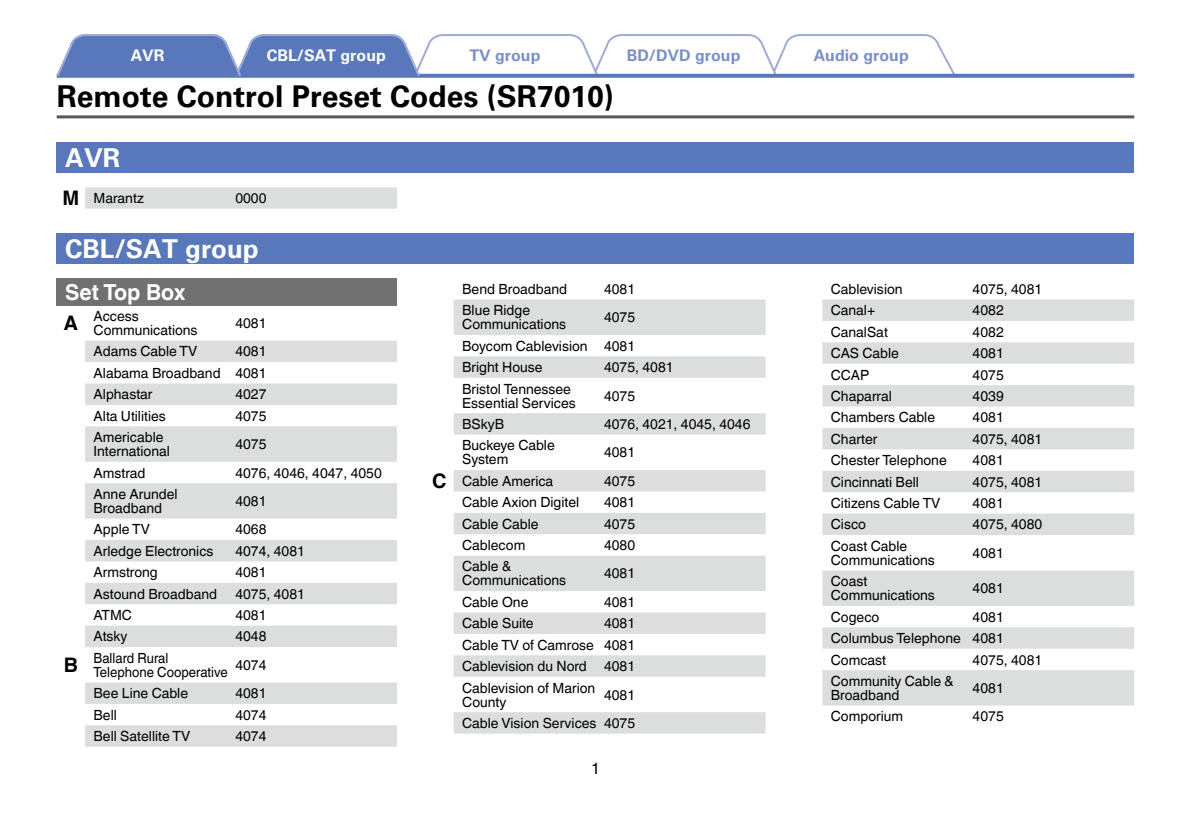
<style>
.page{position:relative;width:1191px;height:840px;background:#fff}
.page>*{position:absolute;margin:0;border:0;box-sizing:border-box;transform-origin:0 0}
.t1{font:700 30px "Univers LTCYR 65";color:#000}
.t2{font:700 26px "Univers LTCYR 65";color:#fff}
.t3{font:700 22px "Helvetica World";color:#fff}
.t4{font:700 20px "Helvetica World";color:#000}
.t5{font:700 16px "Univers LTCYR 65";color:#7c90c8}
.t6{font:700 16px "Univers LTCYR 65";color:#fff}
.t7{font:16px "Helvetica LT Std";color:#000}
.t8{font:14px/14px "Helvetica World";color:#000}
.t9{font:14px/14px "Helvetica World";color:#000;scale:.94 1}
.s1{font-weight:700;font-size:20px}
</style>
<div class="page">
<svg style="left:957px;top:74px;width:177px;height:4px"></svg>
<svg style="left:56px;top:34px;width:901px;height:44px"></svg>
<hr style="left:57px;top:115px;width:1077px;height:3px;background:#595757">
<div style="left:57px;top:278px;width:340px;height:27px;background:#727171"></div>
<svg style="left:85px;top:340px;width:312px;height:406px;fill:#dcdddd"></svg>
<svg style="left:454px;top:299px;width:311px;height:434px"></svg>
<svg style="left:822px;top:299px;width:312px;height:406px;fill:#dcdddd"></svg>
<div style="left:57px;top:232px;width:1077px;height:31px;background:#5878bb"></div>
<div style="left:57px;top:142px;width:1077px;height:31px;background:#5878bb"></div>
<div style="left:85px;top:187px;width:312px;height:21px;background:#dcdddd"></div>
<p class="t6" style="left:131px;top:44px;width:35px">AVR</p>
<p class="t6" style="left:267px;top:44px;width:121px">CBL/SAT group</p>
<h1 class="t1" style="left:57px;top:75px;width:558px">Remote Control Preset Codes (SR7010)</h1>
<p class="t5" style="left:469px;top:44px;width:73px">TV group</p>
<p class="t5" style="left:626px;top:44px;width:115px">BD/DVD group</p>
<p class="t5" style="left:813px;top:44px;width:97px">Audio group</p>
<h2 class="t2" style="left:65px;top:139px;width:56px">AVR</h2>
<p class="t8" style="left:62px;top:191px;width:83px"><span class="s1">M</span> Marantz</p>
<p class="t8" style="left:235px;top:191px;width:33px">0000</p>
<h2 class="t2" style="left:65px;top:230px;width:195px">CBL/SAT group</h2>
<h3 class="t3" style="left:65px;top:279px;width:122px">Set Top Box</h3>
<h3 class="t4" style="left:64px;top:311px;width:16px">A</h3>
<p class="t8" style="left:94px;top:309px;width:106px">Access<br>Communications</p>
<p class="t8" style="left:235px;top:316px;width:33px">4081</p>
<p class="t8" style="left:94px;top:344px;width:105px">Adams Cable TV</p>
<p class="t8" style="left:94px;top:341px;width:174px;line-height:21.4px;text-align:justify;text-indent:142px">4081<br>Alabama Broadband 4081<br>Alphastar</p>
<p class="t8" style="left:235px;top:387px;width:33px">4027</p>
<p class="t8" style="left:94px;top:408px;width:74px">Alta Utilities</p>
<p class="t8" style="left:235px;top:408px;width:33px">4075</p>
<p class="t8" style="left:94px;top:430px;width:78px">Americable<br>International</p>
<p class="t8" style="left:235px;top:437px;width:33px">4075</p>
<p class="t8" style="left:94px;top:465px;width:53px">Amstrad</p>
<p class="t8" style="left:235px;top:465px;width:148px">4076, 4046, 4047, 4050</p>
<p class="t8" style="left:94px;top:487px;width:86px">Anne Arundel<br>Broadband</p>
<p class="t8" style="left:235px;top:494px;width:33px">4081</p>
<p class="t8" style="left:94px;top:522px;width:58px">Apple TV</p>
<p class="t8" style="left:235px;top:522px;width:33px">4068</p>
<p class="t8" style="left:94px;top:543px;width:121px">Arledge Electronics</p>
<p class="t8" style="left:235px;top:543px;width:71px">4074, 4081</p>
<p class="t8" style="left:94px;top:565px;width:66px">Armstrong</p>
<p class="t8" style="left:235px;top:565px;width:33px">4081</p>
<p class="t8" style="left:94px;top:586px;width:125px">Astound Broadband</p>
<p class="t8" style="left:235px;top:586px;width:71px">4075, 4081</p>
<p class="t8" style="left:94px;top:608px;width:40px">ATMC</p>
<p class="t8" style="left:235px;top:608px;width:33px">4081</p>
<p class="t8" style="left:94px;top:629px;width:35px">Atsky</p>
<p class="t8" style="left:235px;top:629px;width:33px">4048</p>
<h3 class="t4" style="left:64px;top:653px;width:16px">B</h3>
<p class="t9" style="left:94px;top:650px;width:144px">Ballard Rural<br>Telephone Cooperative</p>
<p class="t8" style="left:235px;top:657px;width:33px">4074</p>
<p class="t8" style="left:94px;top:686px;width:96px">Bee Line Cable</p>
<p class="t8" style="left:235px;top:686px;width:33px">4081</p>
<p class="t8" style="left:94px;top:707px;width:25px">Bell</p>
<p class="t8" style="left:235px;top:707px;width:33px">4074</p>
<p class="t8" style="left:94px;top:728px;width:98px">Bell Satellite TV</p>
<p class="t8" style="left:235px;top:728px;width:33px">4074</p>
<p class="t8" style="left:462px;top:282px;width:106px">Bend Broadband</p>
<p class="t8" style="left:604px;top:282px;width:33px">4081</p>
<p class="t8" style="left:462px;top:303px;width:106px">Blue Ridge<br>Communications</p>
<p class="t8" style="left:462px;top:303px;width:174px;line-height:28.4px;text-align:right">4075<br>Boycom Cablevision 4081</p>
<p class="t8" style="left:462px;top:360px;width:82px">Bright House</p>
<p class="t8" style="left:604px;top:360px;width:71px">4075, 4081</p>
<p class="t8" style="left:462px;top:381px;width:115px">Bristol Tennessee<br>Essential Services</p>
<p class="t8" style="left:604px;top:388px;width:33px">4075</p>
<p class="t8" style="left:462px;top:417px;width:44px">BSkyB</p>
<p class="t8" style="left:604px;top:417px;width:148px">4076, 4021, 4045, 4046</p>
<p class="t8" style="left:462px;top:438px;width:94px">Buckeye Cable<br>System</p>
<p class="t8" style="left:604px;top:445px;width:33px">4081</p>
<p class="t8" style="left:432px;top:473px;width:122px"><span class="s1">C</span> Cable America</p>
<p class="t8" style="left:604px;top:473px;width:33px">4075</p>
<p class="t8" style="left:462px;top:495px;width:119px">Cable Axion Digitel</p>
<p class="t8" style="left:604px;top:495px;width:33px">4081</p>
<p class="t8" style="left:462px;top:516px;width:78px">Cable Cable</p>
<p class="t8" style="left:604px;top:516px;width:33px">4075</p>
<p class="t8" style="left:462px;top:538px;width:65px">Cablecom</p>
<p class="t8" style="left:604px;top:538px;width:33px">4080</p>
<p class="t8" style="left:462px;top:559px;width:106px">Cable &amp;<br>Communications</p>
<p class="t8" style="left:604px;top:566px;width:33px">4081</p>
<p class="t8" style="left:462px;top:594px;width:68px">Cable One</p>
<p class="t8" style="left:604px;top:594px;width:33px">4081</p>
<p class="t8" style="left:462px;top:616px;width:73px">Cable Suite</p>
<p class="t8" style="left:462px;top:612px;width:174px;line-height:21.4px;text-align:justify;text-indent:142px">4081<br>Cable TV of Camrose 4081<br>Cablevision du Nord 4081<br>Cablevision of Marion</p>
<p class="t8" style="left:462px;top:694px;width:46px">County</p>
<p class="t8" style="left:462px;top:680px;width:174px;line-height:28.4px;text-align:right">4081<br>Cable Vision Services 4075</p>
<p class="t7" style="left:591px;top:758px;width:10px">1</p>
<p class="t8" style="left:831px;top:282px;width:73px">Cablevision</p>
<p class="t8" style="left:972px;top:282px;width:71px">4075, 4081</p>
<p class="t8" style="left:831px;top:303px;width:46px">Canal+</p>
<p class="t8" style="left:972px;top:303px;width:33px">4082</p>
<p class="t8" style="left:831px;top:324px;width:58px">CanalSat</p>
<p class="t8" style="left:972px;top:324px;width:33px">4082</p>
<p class="t8" style="left:831px;top:346px;width:70px">CAS Cable</p>
<p class="t8" style="left:972px;top:346px;width:33px">4081</p>
<p class="t8" style="left:831px;top:367px;width:40px">CCAP</p>
<p class="t8" style="left:972px;top:367px;width:33px">4075</p>
<p class="t8" style="left:831px;top:389px;width:62px">Chaparral</p>
<p class="t8" style="left:972px;top:389px;width:33px">4039</p>
<p class="t8" style="left:831px;top:410px;width:106px">Chambers Cable</p>
<p class="t8" style="left:972px;top:410px;width:33px">4081</p>
<p class="t8" style="left:831px;top:431px;width:48px">Charter</p>
<p class="t8" style="left:972px;top:431px;width:71px">4075, 4081</p>
<p class="t8" style="left:831px;top:453px;width:117px">Chester Telephone</p>
<p class="t8" style="left:972px;top:453px;width:33px">4081</p>
<p class="t8" style="left:831px;top:474px;width:90px">Cincinnati Bell</p>
<p class="t8" style="left:972px;top:474px;width:71px">4075, 4081</p>
<p class="t8" style="left:831px;top:496px;width:111px">Citizens Cable TV</p>
<p class="t8" style="left:972px;top:496px;width:33px">4081</p>
<p class="t8" style="left:831px;top:517px;width:37px">Cisco</p>
<p class="t8" style="left:972px;top:517px;width:71px">4075, 4080</p>
<p class="t8" style="left:831px;top:538px;width:106px">Coast Cable<br>Communications</p>
<p class="t8" style="left:972px;top:545px;width:33px">4081</p>
<p class="t8" style="left:831px;top:574px;width:106px">Coast<br>Communications</p>
<p class="t8" style="left:972px;top:581px;width:33px">4081</p>
<p class="t8" style="left:831px;top:609px;width:50px">Cogeco</p>
<p class="t8" style="left:831px;top:605px;width:174px;line-height:21.4px;text-align:justify;text-indent:142px">4081<br>Columbus Telephone 4081<br>Comcast</p>
<p class="t8" style="left:972px;top:652px;width:71px">4075, 4081</p>
<p class="t8" style="left:831px;top:673px;width:124px">Community Cable &amp;<br>Broadband</p>
<p class="t8" style="left:972px;top:680px;width:33px">4081</p>
<p class="t8" style="left:831px;top:709px;width:74px">Comporium</p>
<p class="t8" style="left:972px;top:709px;width:33px">4075</p>
</div>
